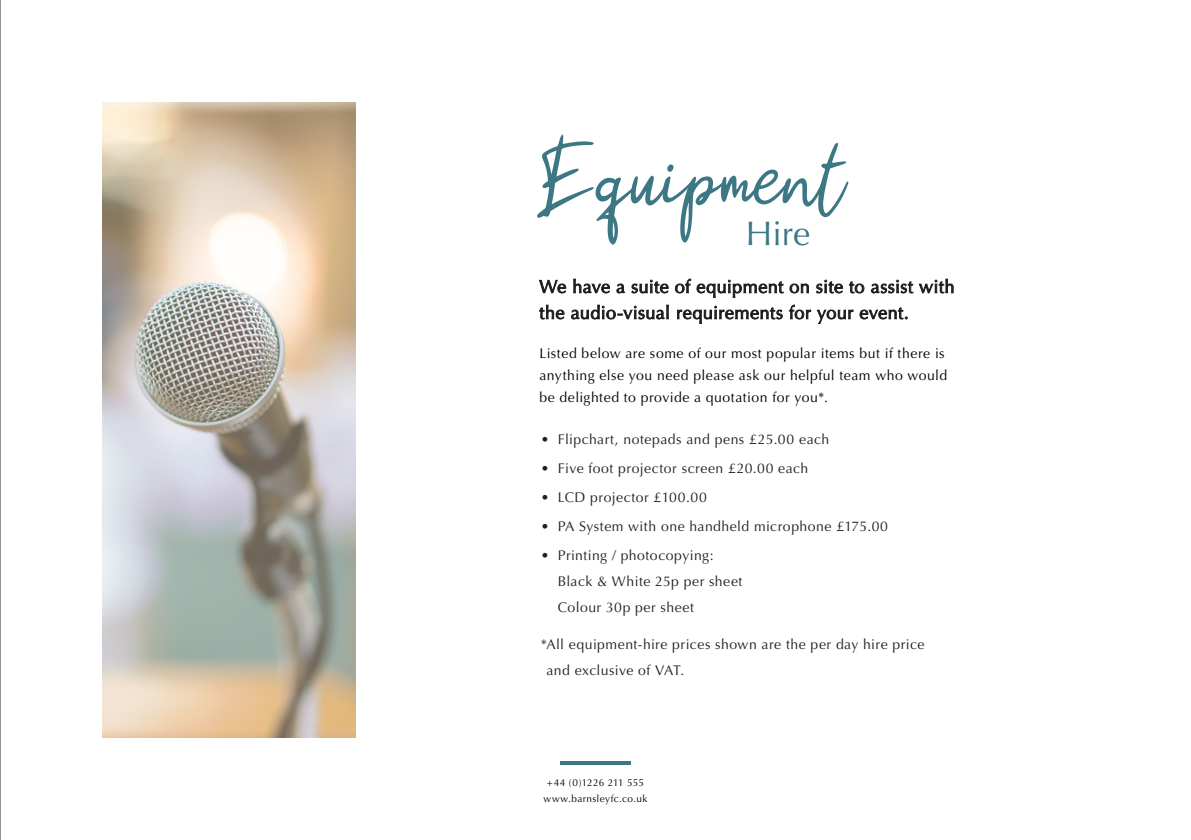
<style>
.page{position:relative;width:1191px;height:840px;background:#fff}
.page>*{position:absolute;margin:0;border:0;box-sizing:border-box;transform-origin:0 0}
.t1{font:91px "Paul Signature";color:#3d7784}
.t2{font:34px "Optima";color:#3d7784}
.t3{font:18px/26px "Optima";letter-spacing:.02em;color:#000}
.t4{font:14px/26px "Optima";letter-spacing:.035em;color:#231f20}
.t5{font:14px/22px "Optima";letter-spacing:.035em;color:#000}
.t6{font:10px/16px "Optima";letter-spacing:.035em;color:#000;text-align:center}
</style>
<div class="page">
<svg style="left:560px;top:761px;width:70px;height:3px"></svg>
<svg style="left:102px;top:102px;width:253px;height:635px;background:#c2b9ab"></svg>
<hr style="left:0;top:0;width:1px;height:839px;background:#231f20">
<svg style="left:539px;top:279px;width:27px;height:14px"></svg>
<svg style="left:573px;top:278px;width:37px;height:15px"></svg>
<svg style="left:616px;top:283px;width:9px;height:10px"></svg>
<svg style="left:631px;top:279px;width:37px;height:14px"></svg>
<svg style="left:675px;top:278px;width:108px;height:20px"></svg>
<svg style="left:789px;top:283px;width:20px;height:10px"></svg>
<svg style="left:816px;top:279px;width:27px;height:14px"></svg>
<svg style="left:849px;top:281px;width:15px;height:12px"></svg>
<svg style="left:871px;top:278px;width:82px;height:15px"></svg>
<svg style="left:539px;top:304px;width:25px;height:15px"></svg>
<svg style="left:571px;top:304px;width:98px;height:15px"></svg>
<svg style="left:677px;top:305px;width:105px;height:19px"></svg>
<svg style="left:789px;top:304px;width:22px;height:15px"></svg>
<svg style="left:817px;top:309px;width:36px;height:15px"></svg>
<svg style="left:859px;top:307px;width:48px;height:12px"></svg>
<p class="t1" style="left:535px;top:117px;width:310px">Equipment</p>
<p class="t3" style="left:539px;top:274px;width:417px">We have a suite of equipment on site to assist with the audio-visual requirements for your event.</p>
<p class="t5" style="left:539px;top:342px;width:409px">Listed below are some of our most popular items but if there is anything else you need please ask our helpful team who would be delighted to provide a quotation for you*.</p>
<p class="t4" style="left:540px;top:426px;width:290px">• Flipchart, notepads and pens £25.00 each</p>
<p class="t4" style="left:540px;top:455px;width:269px">• Five foot projector screen £20.00 each</p>
<p class="t4" style="left:540px;top:484px;width:168px">• LCD projector £100.00</p>
<p class="t4" style="left:540px;top:513px;width:349px">• PA System with one handheld microphone £175.00</p>
<p class="t4" style="left:558px;top:541px;width:186px;text-indent:-17px">• Printing / photocopying:<br>Black &amp; White 25p per sheet<br>Colour 30p per sheet</p>
<p class="t4" style="left:546px;top:631px;width:379px;text-indent:-6px">*All equipment-hire prices shown are the per day hire price and exclusive of VAT.</p>
<p class="t2" style="left:746px;top:214px;width:66px">Hire</p>
<p class="t6" style="left:543px;top:774px;width:105px">+44 (0)1226 211 555 www.barnsleyfc.co.uk</p>
</div>
